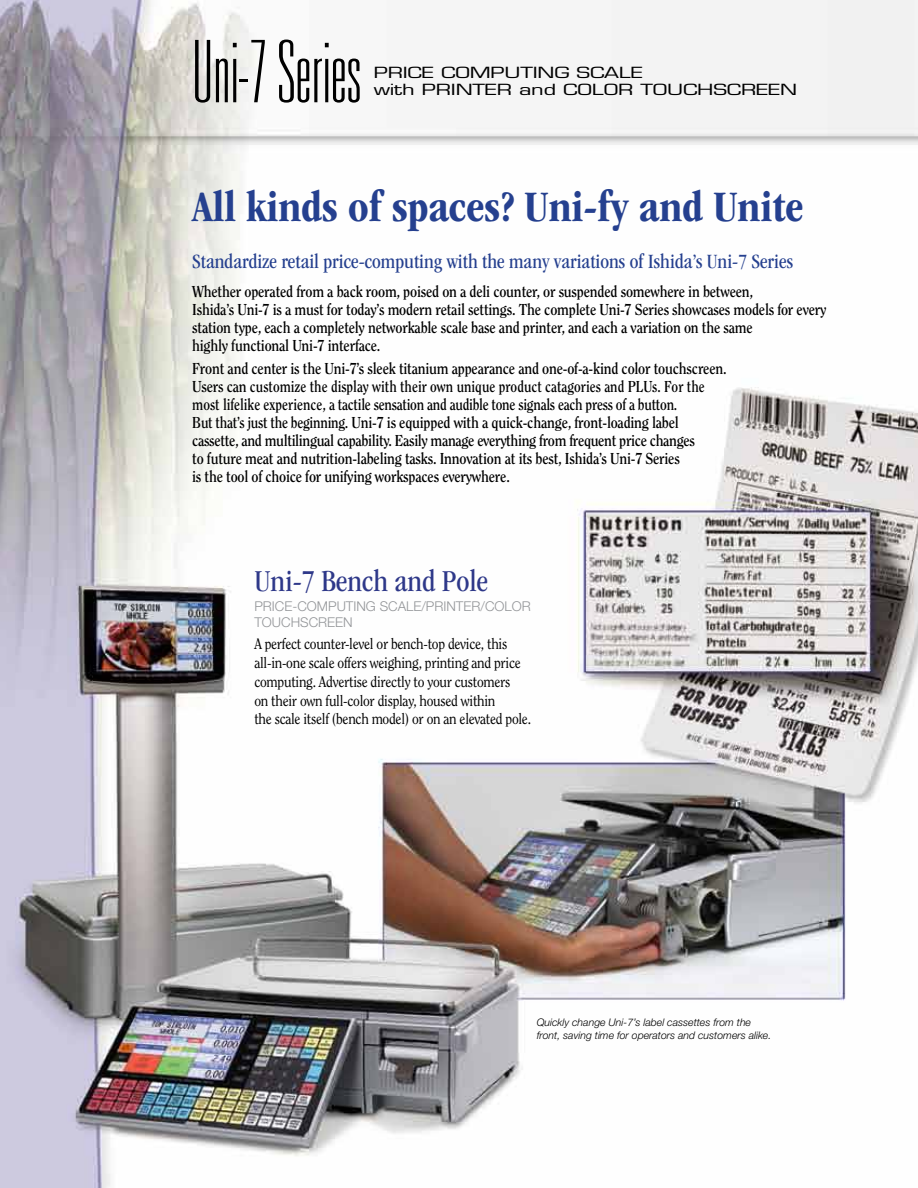
<style>
.page{position:relative;width:918px;height:1188px;background:#fff}
.page>*{position:absolute;margin:0;border:0;box-sizing:border-box;transform-origin:0 0}
.t1{font:100 ultra-condensed 86.4px "Univers LT Std";color:#000}
.t2{font:700 condensed 45px "ITC Garamond Std";color:#25408f}
.t3{font:condensed 31.5px "ITC Garamond Std";color:#2e3889}
.t4{font:condensed 21px "ITC Garamond Std";color:#25408f}
.t5{font:700 15.75px/18px "Clearface Std";letter-spacing:-.015em;color:#000;scale:.9 1}
.t6{font:15px/18.8px "Clearface Std";letter-spacing:-.02em;color:#000;scale:.9 1}
.t7{font:15px "Eurostile LT Std";letter-spacing:-.01em;color:#000;scale:1.45 1}
.t8{font:300 13.5px/16.5px "Helvetica Neue LT Std";color:#939598}
.t9{font:italic 300 10.5px/12.6px "Helvetica Neue LT Std";color:#000}
</style>
<div class="page">
<img style="left:0;top:0;width:918px;height:1188px">
<p class="t1" style="left:192px;top:28px;width:170px">Uni-7 Series</p>
<p class="t7" style="left:374px;top:64px;width:187px">PRICE COMPUTING SCALE</p>
<p class="t7" style="left:374px;top:80px;width:294px">with PRINTER and COLOR TOUCHSCREEN</p>
<p class="t2" style="left:192px;top:181px;width:613px">All kinds of spaces? Uni-fy and Unite</p>
<p class="t4" style="left:192px;top:250px;width:602px">Standardize retail price-computing with the many variations of Ishida’s Uni-7 Series</p>
<p class="t5" style="left:192px;top:282px;width:706px">Whether operated from a back room, poised on a deli counter, or suspended somewhere in between,<br>Ishida’s Uni-7 is a must for today’s modern retail settings. The complete Uni-7 Series showcases models for every station type, each a completely networkable scale base and printer, and each a variation on the same<br>highly functional Uni-7 interface.</p>
<p class="t5" style="left:192px;top:360px;width:595px">Front and center is the Uni-7’s sleek titanium appearance and one-of-a-kind color touchscreen.<br>Users can customize the display with their own unique product catagories and PLUs. For the most lifelike experience, a tactile sensation and audible tone signals each press of a button.<br>But that’s just the beginning. Uni-7 is equipped with a quick-change, front-loading label cassette, and multilingual capability. Easily manage everything from frequent price changes<br>to future meat and nutrition-labeling tasks. Innovation at its best, Ishida’s Uni-7 Series<br>is the tool of choice for unifying workspaces everywhere.</p>
<p class="t3" style="left:254px;top:564px;width:235px">Uni-7 Bench and Pole</p>
<p class="t8" style="left:254px;top:598px;width:278px">PRICE-COMPUTING SCALE/PRINTER/COLOR<br>TOUCHSCREEN</p>
<p class="t6" style="left:254px;top:635px;width:309px">A perfect counter-level or bench-top device, this all-in-one scale offers weighing, printing and price computing. Advertise directly to your customers<br>on their own full-color display, housed within<br>the scale itself (bench model) or on an elevated pole.</p>
<p class="t9" style="left:537px;top:1016px;width:236px">Quickly change Uni-7’s label cassettes from the front, saving time for operators and customers alike.</p>
</div>
